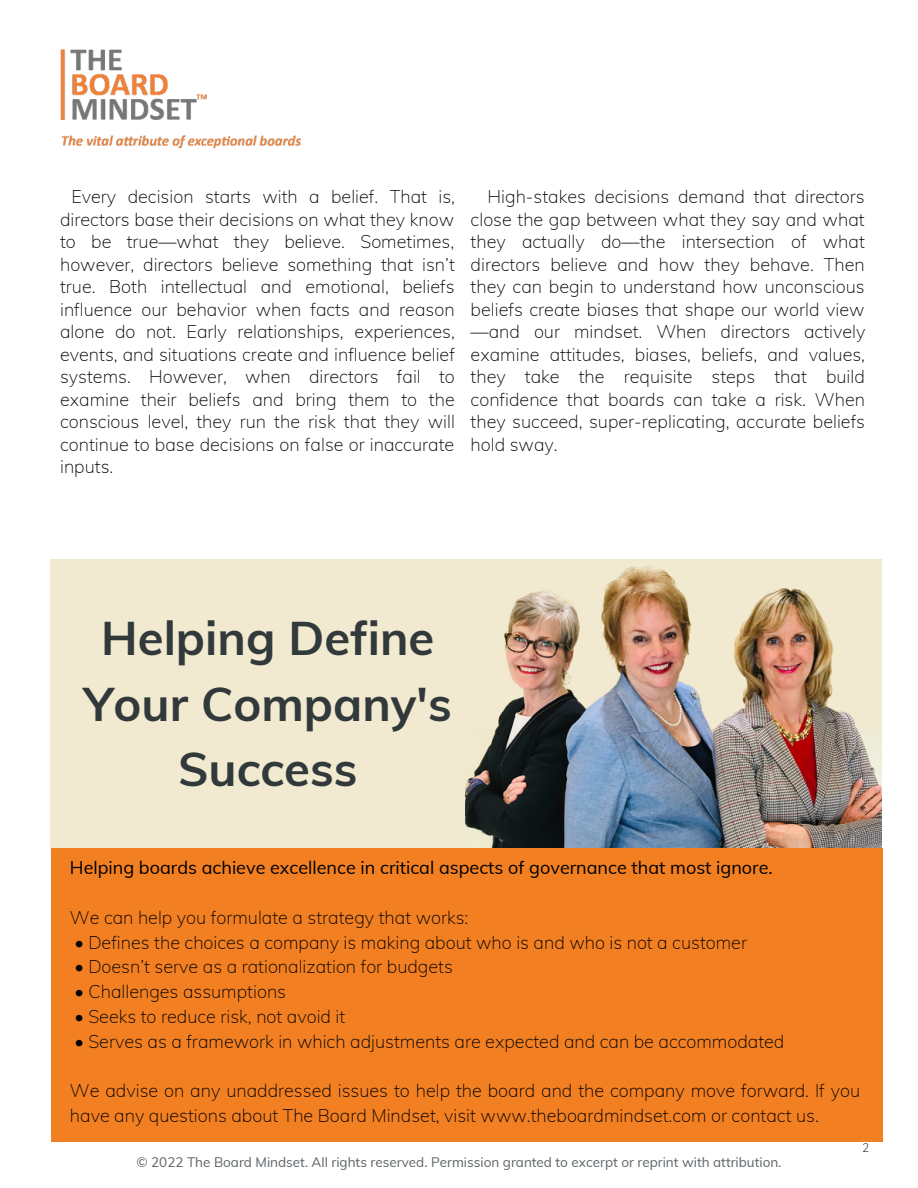
<style>
.page{position:relative;width:918px;height:1188px;background:#fff}
.page>*{position:absolute;margin:0;border:0;box-sizing:border-box;transform-origin:0 0}
.t1{font:700 47.25px/65.2px "Muli";color:#32393b;text-align:center}
.t2{font:200 18px/22.5px "Muli";color:#000;text-align:justify}
.t3{font:18px "Muli";color:#000}
.t4{font:13.5px "Muli";color:#5c6266}
.t5{font:200 12px "Muli";color:#000}
</style>
<div class="page">
<img style="left:60px;top:49px;width:241px;height:100px">
<div style="left:50px;top:559px;width:832px;height:290px;background:#f1ead0"></div>
<img style="left:465px;top:566px;width:417px;height:282px">
<div style="left:51px;top:848px;width:832px;height:294px;background:#f27f22"></div>
<p class="t2" style="left:60px;top:185px;width:396px;text-indent:11px">Every decision starts with a belief. That is, directors base their decisions on what they know to be true—what they believe. Sometimes, however, directors believe something that isn’t true. Both intellectual and emotional, beliefs influence our behavior when facts and reason alone do not. Early relationships, experiences, events, and situations create and influence belief systems. However, when directors fail to examine their beliefs and bring them to the conscious level, they run the risk that they will continue to base decisions on false or inaccurate inputs.</p>
<p class="t2" style="left:471px;top:185px;width:396px;text-indent:17px">High-stakes decisions demand that directors close the gap between what they say and what they actually do—the intersection of what directors believe and how they behave. Then they can begin to understand how unconscious beliefs create biases that shape our world view —and our mindset. When directors actively examine attitudes, biases, beliefs, and values, they take the requisite steps that build confidence that boards can take a risk. When they succeed, super-replicating, accurate beliefs hold sway.</p>
<h1 class="t1" style="left:84px;top:605px;width:370px">Helping Define<br>Your Company's<br>Success</h1>
<p class="t3" style="left:70px;top:856px;width:704px">Helping boards achieve excellence in critical aspects of governance that most ignore.</p>
<p class="t2" style="left:70px;top:906px;width:400px">We can help you formulate a strategy that works:</p>
<p class="t2" style="left:74px;top:931px;width:674px">• Defines the choices a company is making about who is and who is not a customer</p>
<p class="t2" style="left:74px;top:955px;width:380px">• Doesn’t serve as a rationalization for budgets</p>
<p class="t2" style="left:74px;top:980px;width:213px">• Challenges assumptions</p>
<p class="t2" style="left:74px;top:1005px;width:272px">• Seeks to reduce risk, not avoid it</p>
<p class="t2" style="left:74px;top:1030px;width:712px">• Serves as a framework in which adjustments are expected and can be accommodated</p>
<p class="t2" style="left:70px;top:1078px;width:792px;line-height:24.8px">We advise on any unaddressed issues to help the board and the company move forward. If you have any questions about The Board Mindset, visit www.theboardmindset.com or contact us.</p>
<p class="t4" style="left:137px;top:1154px;width:646px">© 2022 The Board Mindset. All rights reserved. Permission granted to excerpt or reprint with attribution.</p>
<p class="t5" style="left:862px;top:1140px;width:9px">2</p>
</div>
